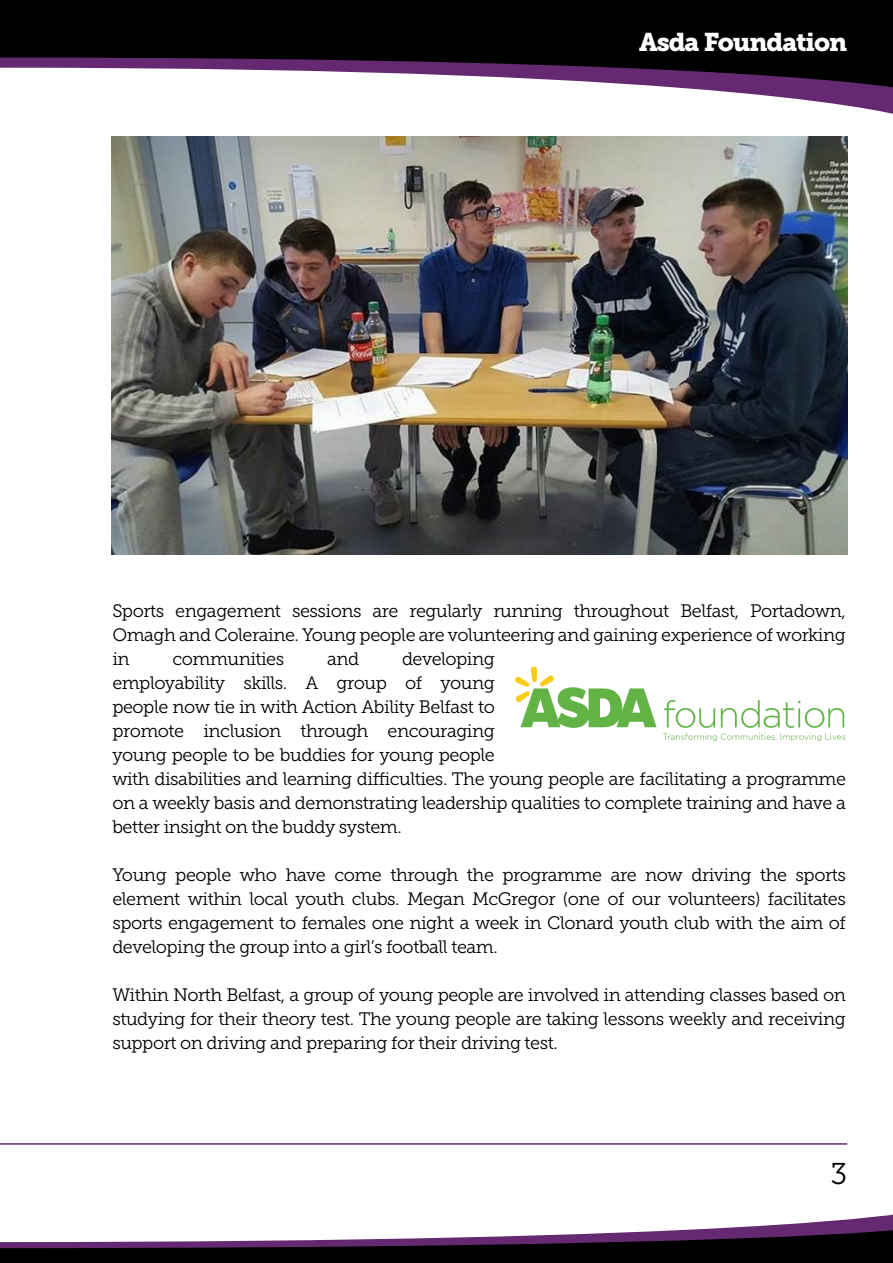
<style>
.page{position:relative;width:893px;height:1263px;background:#fff}
.page>*{position:absolute;margin:0;border:0;box-sizing:border-box;transform-origin:0 0}
.t1{font:30px "Museo Slab 300";color:#000}
.t2{font:25.5px "Museo Slab 900";letter-spacing:-.04em;color:#fff}
.t3{font:18px/24px "Museo Slab 300";letter-spacing:-.025em;color:#000;text-align:justify}
</style>
<div class="page">
<svg style="left:696px;top:89px;width:197px;height:25px"></svg>
<svg style="left:0;top:0;width:893px;height:89px;background:#2f2731"></svg>
<svg style="left:0;top:1241px;width:90px;height:22px;background:#27172b"></svg>
<hr style="left:0;top:1143px;width:847px;height:2px;background:#642971">
<img style="left:514px;top:666px;width:332px;height:75px">
<svg style="left:90px;top:1143px;width:803px;height:120px"></svg>
<img style="left:112px;top:136px;width:735px;height:418px">
<h2 class="t2" style="left:639px;top:27px;width:210px">Asda Foundation</h2>
<p class="t3" style="left:112px;top:599px;width:735px">Sports engagement sessions are regularly running throughout Belfast, Portadown, Omagh and Coleraine. Young people are volunteering and gaining experience of working in</p>
<p class="t3" style="left:112px;top:647px;width:735px;text-align:left;text-indent:290px">developing<br>employability skills. A group of young<br>people now tie in with Action Ability Belfast to<br>promote inclusion through encouraging<br>young people to be buddies for young people<br>with disabilities and learning difficulties. The young people are facilitating a programme on a weekly basis and demonstrating leadership qualities to complete training and have a better insight on the buddy system.</p>
<p class="t3" style="left:112px;top:863px;width:735px">Young people who have come through the programme are now driving the sports element within local youth clubs. Megan McGregor (one of our volunteers) facilitates sports engagement to females one night a week in Clonard youth club with the aim of developing the group into a girl’s football team.</p>
<p class="t3" style="left:112px;top:983px;width:735px">Within North Belfast, a group of young people are involved in attending classes based on studying for their theory test. The young people are taking lessons weekly and receiving support on driving and preparing for their driving test.</p>
<p class="t3" style="left:172px;top:647px;width:113px">communities</p>
<p class="t3" style="left:327px;top:647px;width:34px">and</p>
<h1 class="t1" style="left:830px;top:1157px;width:18px">3</h1>
</div>
